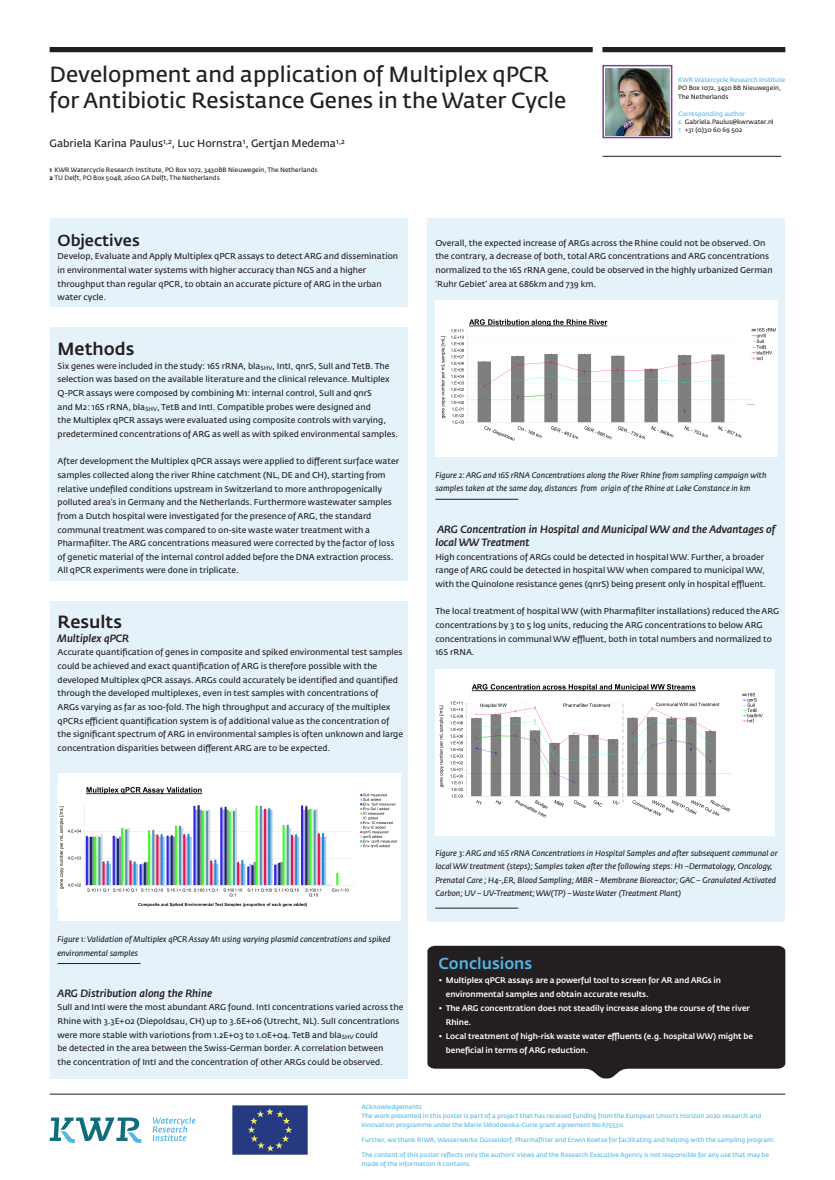
<style>
.page{position:relative;width:835px;height:1180px;background:#fff}
.page>*{position:absolute;margin:0;border:0;box-sizing:border-box;transform-origin:0 0}
._01_Pagina_titel{font:21.7px/25.9px "Fedra Sans Std";color:#231f20}
._04_Artikel_kop{font:500 17.5px "Fedra Sans Std";color:#231f20}
._07_Kaderkop{font:500 15.75px "Fedra Sans Std";color:#50b7e8}
._04_Artikel_kop-2{font:500 15.75px "Fedra Sans Std";color:#231f20}
._05_Body{font:italic 500 10.5px/13.6px "Fedra Sans Std";color:#231f20}
._02_Autor_name{font:10.5px "Fedra Sans Std";color:#231f20}
._05_Body-2{font:8.4px/13.6px "Fedra Sans Std";color:#231f20}
._06_Bijschrift_lijn{font:italic 8.05px/13.4px "Fedra Sans Std";color:#231f20}
._08_Kadertekst{font:500 8.05px/14px "Fedra Sans Std";letter-spacing:-.01em;color:#fff}
._03_References{font:6.3px/8.9px "Fedra Sans Std";color:#50b7e8}
._03_References-2{font:6.3px/8.4px "Fedra Sans Std";color:#231f20}
.s1{font-weight:700}
.s2{color:#50b7e8}
</style>
<div class="page">
<div style="left:427px;top:218px;width:358px;height:704px;background:#e5f2fa"></div>
<div style="left:50px;top:218px;width:357px;height:89px;background:#e5f2fa"></div>
<div style="left:50px;top:328px;width:357px;height:253px;background:#e5f2fa"></div>
<div style="left:50px;top:601px;width:357px;height:477px;background:#e5f2fa"></div>
<hr style="left:58px;top:963px;width:82px;height:1px;background:#231f20">
<div style="left:50px;top:47px;width:542px;height:5px;background:#231f20"></div>
<div style="left:602px;top:47px;width:183px;height:5px;background:#231f20"></div>
<hr style="left:602px;top:156px;width:179px;height:1px;background:#231f20">
<svg style="left:153px;top:1117px;width:43px;height:24px"></svg>
<svg style="left:50px;top:1117px;width:91px;height:26px"></svg>
<hr style="left:50px;top:1093px;width:735px;height:1px;background:#231f20">
<img style="left:605px;top:68px;width:64px;height:67px">
<div style="left:602px;top:65px;width:70px;height:73px;border:2px solid #7c3e98"></div>
<hr style="left:435px;top:499px;width:83px;height:1px;background:#231f20">
<hr style="left:435px;top:908px;width:83px;height:1px;background:#231f20">
<div style="left:58px;top:772px;width:342px;height:148px;background:#fff"></div>
<img style="left:59px;top:787px;width:338px;height:120px">
<div style="left:435px;top:300px;width:343px;height:157px;background:#fff"></div>
<img style="left:441px;top:319px;width:334px;height:121px">
<div style="left:435px;top:669px;width:339px;height:166px;background:#fff"></div>
<img style="left:439px;top:684px;width:324px;height:134px">
<img style="left:232px;top:1106px;width:76px;height:48px">
<svg style="left:427px;top:945px;width:358px;height:133px;fill:#231f20"></svg>
<p class="_01_Pagina_titel" style="left:50px;top:61px;width:518px">Development and application of Multiplex qPCR for Antibiotic Resistance Genes in the Water Cycle</p>
<p class="_02_Autor_name" style="left:50px;top:137px;width:297px">Gabriela Karina Paulus<sup>1,2</sup>, Luc Hornstra<sup>1</sup>, Gertjan Medema<sup>1,2</sup></p>
<p class="_03_References-2" style="left:50px;top:165px;width:269px"><span class="s1">1</span> KWR Watercycle Research Institute, PO Box 1072, 3430BB Nieuwegein, The Netherlands</p>
<p class="_03_References-2" style="left:50px;top:173px;width:172px"><span class="s1">2</span> TU Delft, PO Box 5048, 2600 GA Delft, The Netherlands</p>
<p class="_03_References-2" style="left:678px;top:75px;width:109px"><span class="s2">KWR Watercycle Research Institute<br></span>PO Box 1072, 3430 BB Nieuwegein,<br>The Netherlands</p>
<p class="_03_References-2" style="left:678px;top:109px;width:97px"><span class="s2">Corresponding author<br>e</span> Gabriela.Paulus@kwrwater.nl <span class="s2">t</span> +31 (0)30 60 69 502</p>
<p class="_04_Artikel_kop-2" style="left:58px;top:230px;width:84px">Objectives</p>
<p class="_05_Body-2" style="left:58px;top:250px;width:342px">Develop, Evaluate and Apply Multiplex qPCR assays to detect ARG and dissemination in environmental water systems with higher accuracy than NGS and a higher throughput than regular qPCR, to obtain an accurate picture of ARG in the urban water cycle.</p>
<p class="_04_Artikel_kop" style="left:58px;top:338px;width:78px">Methods</p>
<p class="_05_Body-2" style="left:58px;top:359px;width:342px">Six genes were included in the study: 16S rRNA, bla<sub>SHV</sub>, IntI, qnrS, SulI and TetB. The selection was based on the available literature and the clinical relevance. Multiplex Q-PCR assays were composed by combining M1: internal control, SulI and qnrS<br>and M2: 16S rRNA, bla<sub>SHV</sub>, TetB and IntI. Compatible probes were designed and<br>the Multiplex qPCR assays were evaluated using composite controls with varying, predetermined concentrations of ARG as well as with spiked environmental samples.</p>
<p class="_05_Body-2" style="left:58px;top:454px;width:343px">After development the Multiplex qPCR assays were applied to different surface water samples collected along the river Rhine catchment (NL, DE and CH), starting from relative undefiled conditions upstream in Switzerland to more anthropogenically polluted area’s in Germany and the Netherlands. Furthermore wastewater samples from a Dutch hospital were investigated for the presence of ARG, the standard communal treatment was compared to on-site waste water treatment with a Pharmafilter. The ARG concentrations measured were corrected by the factor of loss of genetic material of the internal control added before the DNA extraction process.<br>All qPCR experiments were done in triplicate.</p>
<p class="_04_Artikel_kop" style="left:58px;top:611px;width:66px">Results</p>
<p class="_05_Body" style="left:58px;top:631px;width:73px">Multiplex qPCR</p>
<p class="_05_Body-2" style="left:58px;top:645px;width:347px">Accurate quantification of genes in composite and spiked environmental test samples could be achieved and exact quantification of ARG is therefore possible with the developed Multiplex qPCR assays. ARGs could accurately be identified and quantified through the developed multiplexes, even in test samples with concentrations of<br>ARGs varying as far as 100-fold. The high throughput and accuracy of the multiplex qPCRs efficient quantification system is of additional value as the concentration of the significant spectrum of ARG in environmental samples is often unknown and large concentration disparities between different ARG are to be expected.</p>
<p class="_05_Body-2" style="left:435px;top:236px;width:339px">Overall, the expected increase of ARGs across the Rhine could not be observed. On the contrary, a decrease of both, total ARG concentrations and ARG concentrations normalized to the 16S rRNA gene, could be observed in the highly urbanized German ‘Ruhr Gebiet’ area at 686km and 739 km.</p>
<p class="_06_Bijschrift_lijn" style="left:435px;top:468px;width:332px">Figure 2: ARG and 16S rRNA Concentrations along the River Rhine from sampling campaign with samples taken at the same day, distances from origin of the Rhine at Lake Constance in km</p>
<p class="_05_Body" style="left:435px;top:522px;width:341px">ARG Concentration in Hospital and Municipal WW and the Advantages of local WW Treatment</p>
<p class="_05_Body-2" style="left:435px;top:550px;width:332px">High concentrations of ARGs could be detected in hospital WW. Further, a broader range of ARG could be detected in hospital WW when compared to municipal WW, with the Quinolone resistance genes (qnrS) being present only in hospital effluent.</p>
<p class="_05_Body-2" style="left:435px;top:604px;width:345px">The local treatment of hospital WW (with Pharmafilter installations) reduced the ARG concentrations by 3 to 5 log units, reducing the ARG concentrations to below ARG concentrations in communal WW effluent, both in total numbers and normalized to 16S rRNA.</p>
<p class="_06_Bijschrift_lijn" style="left:58px;top:932px;width:334px">Figure 1: Validation of Multiplex qPCR Assay M1 using varying plasmid concentrations and spiked environmental samples</p>
<p class="_05_Body" style="left:58px;top:986px;width:156px">ARG Distribution along the Rhine</p>
<p class="_05_Body-2" style="left:58px;top:1000px;width:347px">SulI and IntI were the most abundant ARG found. IntI concentrations varied across the Rhine with 3.3E+02 (Diepoldsau, CH) up to 3.6E+06 (Utrecht, NL). SulI concentrations were more stable with variotions from 1.2E+03 to 1.0E+04. TetB and bla<sub>SHV</sub> could<br>be detected in the area between the Swiss-German border. A correlation between<br>the concentration of IntI and the concentration of other ARGs could be observed.</p>
<p class="_06_Bijschrift_lijn" style="left:435px;top:846px;width:344px">Figure 3: ARG and 16S rRNA Concentrations in Hospital Samples and after subsequent communal or local WW treatment (steps); Samples taken after the following steps: H1 –Dermatology, Oncology, Prenatal Care ; H4-,ER, Blood Sampling; MBR – Membrane Bioreactor; GAC – Granulated Activated Carbon; UV – UV-Treatment; WW(TP) – Waste Water (Treatment Plant)</p>
<p class="_07_Kaderkop" style="left:438px;top:954px;width:95px">Conclusions</p>
<p class="_08_Kadertekst" style="left:446px;top:973px;width:276px;text-indent:-8px">• Multiplex qPCR assays are a powerful tool to screen for AR and ARGs in environmental samples and obtain accurate results.</p>
<p class="_08_Kadertekst" style="left:445px;top:1001px;width:306px;text-indent:-7px">• The ARG concentration does not steadily increase along the course of the river<br>Rhine.</p>
<p class="_08_Kadertekst" style="left:446px;top:1029px;width:308px;text-indent:-8px">• Local treatment of high-risk waste water effluents (e.g. hospital WW) might be beneficial in terms of ARG reduction.</p>
<p class="_03_References" style="left:361px;top:1102px;width:62px">Acknowledgements</p>
<p class="_03_References" style="left:361px;top:1111px;width:401px">The work presented in this poster is part of a project that has received funding from the European Union’s Horizon 2020 research and innovation programme under the Marie Skłodowska-Curie grant agreement No 675530.</p>
<p class="_03_References" style="left:361px;top:1135px;width:415px">Further, we thank RIWA, Wasserwerke Düsseldorf, Pharmafilter and Erwin Koetse for facilitating and helping with the sampling program.</p>
<p class="_03_References" style="left:361px;top:1150px;width:409px">The content of this poster reflects only the authors’ views and the Research Executive Agency is not responsible for any use that may be made of the information it contains.</p>
</div>
